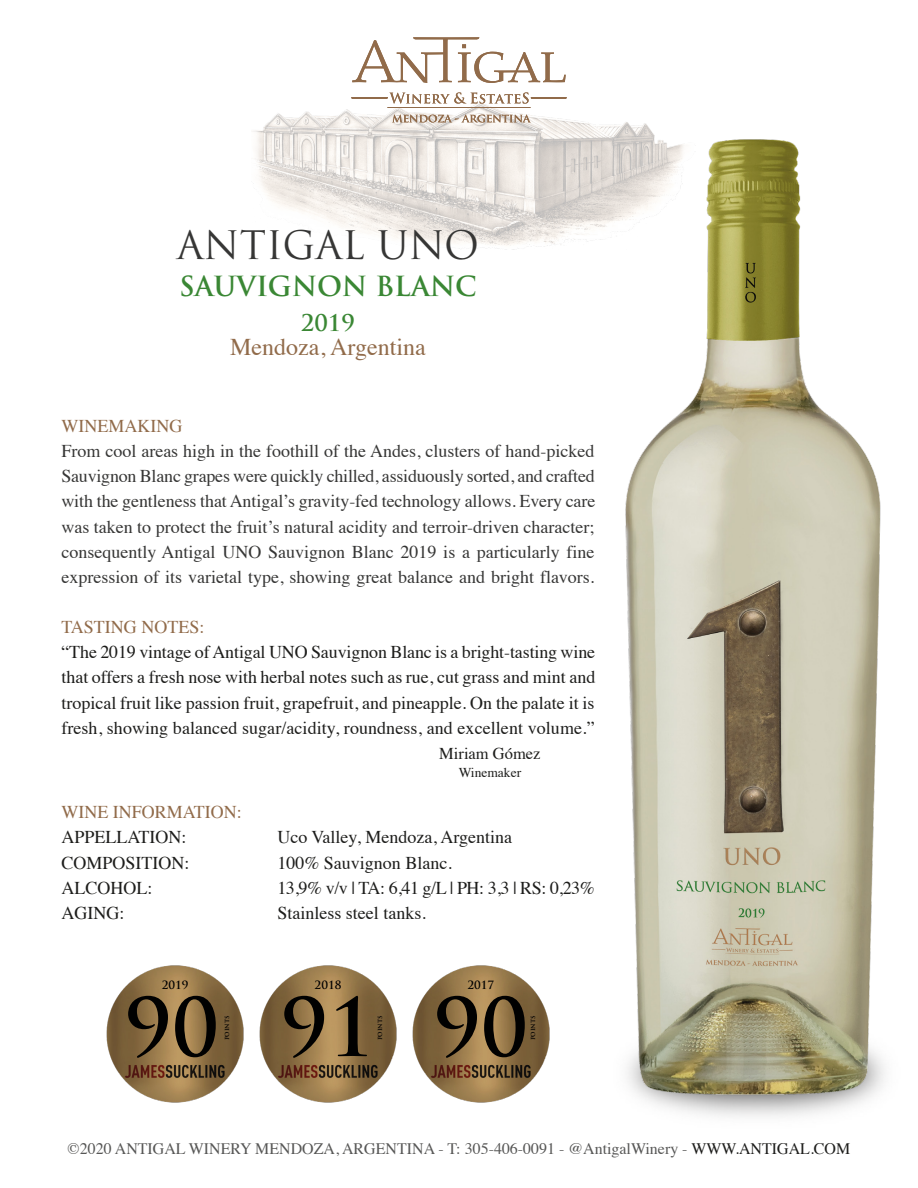
<style>
.page{position:relative;width:918px;height:1188px;background:#fff}
.page>*{position:absolute;margin:0;border:0;box-sizing:border-box;transform-origin:0 0}
.t1{font:700 78.45px "Trajan Pro";color:#010101}
.t2{font:38.25px "Trajan Pro";color:#363635}
.t3{font:700 27px "Trajan Pro";letter-spacing:-.005em;color:#3a8734}
.t4{font:24px "Times";color:#916b4a}
.t5{font:700 22.5px "Trajan Pro";color:#3a8734}
.t6{font:18px/25.2px "Times";color:#363635;text-align:justify}
.t7{font:18px/25.2px "Times";color:#1d1d1b;text-align:justify}
.t8{font:18px "Times";color:#916b4a}
.t9{font:18px "Times";letter-spacing:-.025em;color:#1d1d1b}
.t10{font:16.5px "Times";color:#1d1d1b}
.t11{font:15.9px "Times";color:#575756}
.t12{font:13.5px "Times";color:#1d1d1b}
.t13{font:700 11.1px "Trajan Pro";color:#010101}
.t14{font:700 6.6px "Trajan Pro";color:#010101}
.s1{color:#1d1d1b}
</style>
<div class="page">
<img style="left:252px;top:108px;width:292px;height:141px">
<svg style="left:351px;top:37px;width:203px;height:71px"></svg>
<svg style="left:392px;top:115px;width:139px;height:7px"></svg>
<img style="left:544px;top:74px;width:341px;height:1043px">
<img style="left:412px;top:953px;width:151px;height:163px">
<img style="left:259px;top:965px;width:138px;height:138px">
<img style="left:106px;top:965px;width:138px;height:138px">
<h2 class="t2" style="left:177px;top:221px;width:304px">ANTIGAL UNO</h2>
<h3 class="t3" style="left:179px;top:269px;width:299px">SAUVIGNON BLANC</h3>
<p class="t5" style="left:301px;top:309px;width:55px">2019</p>
<h3 class="t4" style="left:230px;top:324px;width:197px">Mendoza, Argentina</h3>
<p class="t8" style="left:61px;top:409px;width:122px">WINEMAKING</p>
<p class="t6" style="left:61px;top:437px;width:536px">From cool areas high in the foothill of the Andes, clusters of hand-picked Sauvignon Blanc grapes were quickly chilled, assiduously sorted, and crafted with the gentleness that Antigal’s gravity-fed technology allows. Every care was taken to protect the fruit’s natural acidity and terroir-driven character; consequently Antigal UNO Sauvignon Blanc 2019 is a particularly fine expression of its varietal type, showing great balance and bright flavors.</p>
<p class="t8" style="left:61px;top:610px;width:145px">TASTING NOTES:</p>
<p class="t7" style="left:61px;top:638px;width:536px">“The 2019 vintage of Antigal UNO Sauvignon Blanc is a bright-tasting wine that offers a fresh nose with herbal notes such as rue, cut grass and mint and tropical fruit like passion fruit, grapefruit, and pineapple. On the palate it is fresh, showing balanced sugar/acidity, roundness, and excellent volume.”</p>
<p class="t10" style="left:439px;top:738px;width:103px">Miriam Gómez</p>
<p class="t12" style="left:459px;top:759px;width:64px">Winemaker</p>
<p class="t8" style="left:61px;top:795px;width:182px">WINE INFORMATION:</p>
<p class="t7" style="left:61px;top:823px;width:126px">APPELLATION:</p>
<p class="t7" style="left:277px;top:823px;width:236px">Uco Valley, Mendoza, Argentina</p>
<p class="t7" style="left:61px;top:848px;width:129px">COMPOSITION:</p>
<p class="t7" style="left:277px;top:848px;width:176px">100% Sauvignon Blanc.</p>
<p class="t7" style="left:61px;top:874px;width:92px">ALCOHOL:</p>
<p class="t9" style="left:277px;top:871px;width:319px">13,9% v/v | TA: 6,41 g/L | PH: 3,3 | RS: 0,23%</p>
<p class="t7" style="left:61px;top:899px;width:64px">AGING:</p>
<p class="t7" style="left:277px;top:899px;width:150px">Stainless steel tanks.</p>
<p class="t13" style="left:162px;top:978px;width:28px">2019</p>
<h1 class="t1" style="left:125px;top:979px;width:96px">90</h1>
<p class="t14" style="left:223px;top:1040px;width:27px;rotate:-90deg">points</p>
<p class="t13" style="left:315px;top:978px;width:28px">2018</p>
<h1 class="t1" style="left:281px;top:979px;width:96px">91</h1>
<p class="t14" style="left:376px;top:1040px;width:27px;rotate:-90deg">points</p>
<p class="t13" style="left:468px;top:978px;width:28px">2017</p>
<h1 class="t1" style="left:434px;top:979px;width:96px">90</h1>
<p class="t14" style="left:529px;top:1040px;width:27px;rotate:-90deg">points</p>
<p class="t11" style="left:68px;top:1133px;width:784px">©2020 ANTIGAL WINERY MENDOZA, ARGENTINA - T: 305-406-0091 - @AntigalWinery - <span class="s1">WWW.ANTIGAL.COM</span></p>
</div>
